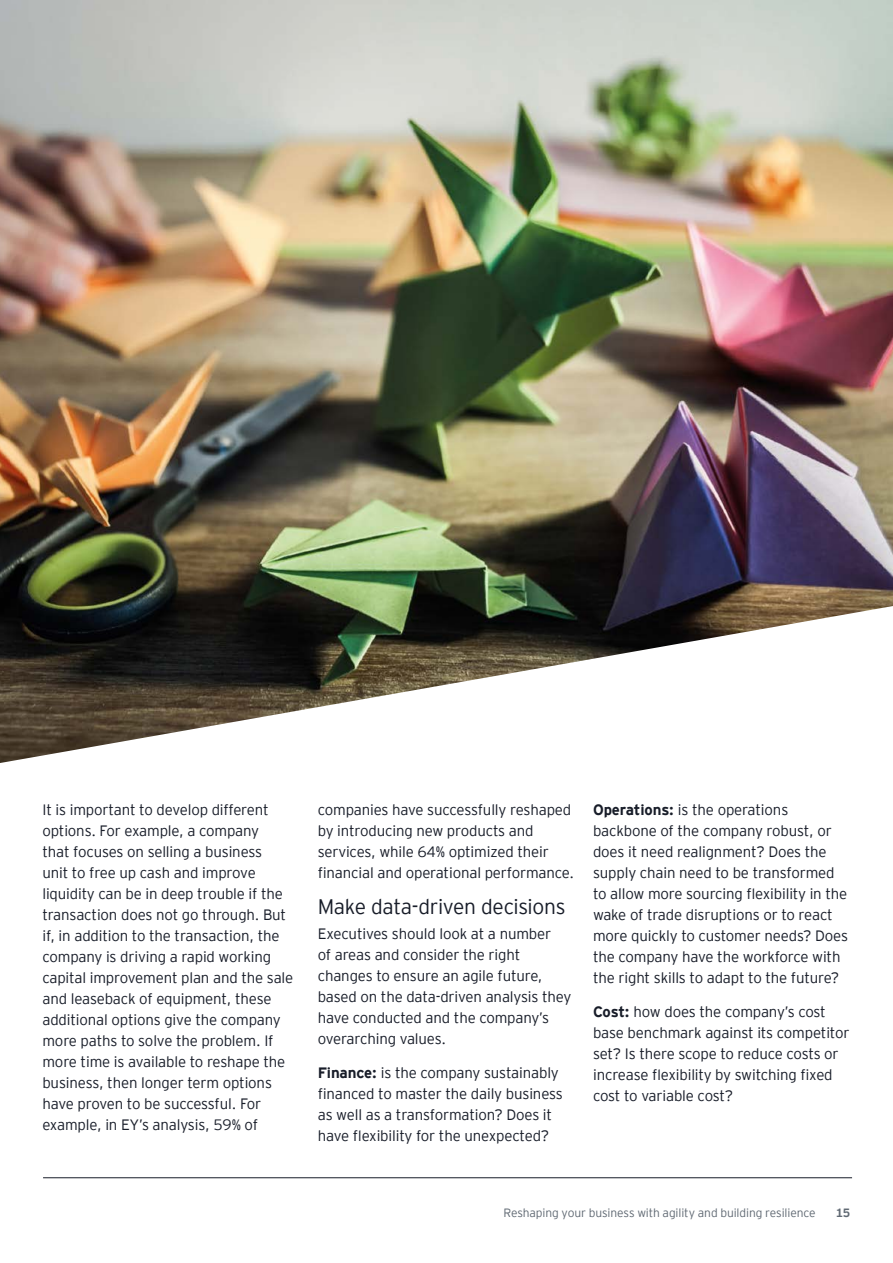
<style>
.page{position:relative;width:893px;height:1263px;background:#fff}
.page>*{position:absolute;margin:0;border:0;box-sizing:border-box;transform-origin:0 0}
.t1{font:300 21px "EY Interstate";letter-spacing:-.02em;color:#181d29}
.t2{font:300 15px/21px "EY Interstate";letter-spacing:-.01em;color:#181d29}
.t3{font:300 12px "EY Interstate";letter-spacing:-.01em;color:#606973}
.t4{font:700 12px "EY Interstate";color:#606973}
.s1{font-weight:700}
</style>
<div class="page">
<img style="left:0;top:0;width:893px;height:763px">
<hr style="left:43px;top:1177px;width:809px;height:1px;background:#181d29">
<p class="t2" style="left:42px;top:798px;width:252px">It is important to develop different options. For example, a company<br>that focuses on selling a business<br>unit to free up cash and improve liquidity can be in deep trouble if the transaction does not go through. But if, in addition to the transaction, the company is driving a rapid working capital improvement plan and the sale and leaseback of equipment, these additional options give the company more paths to solve the problem. If more time is available to reshape the business, then longer term options have proven to be successful. For example, in EY’s analysis, 59% of</p>
<p class="t2" style="left:318px;top:798px;width:258px">companies have successfully reshaped by introducing new products and services, while 64% optimized their financial and operational performance.</p>
<h1 class="t1" style="left:318px;top:891px;width:249px">Make data-driven decisions</h1>
<p class="t2" style="left:318px;top:922px;width:255px">Executives should look at a number<br>of areas and consider the right changes to ensure an agile future, based on the data-driven analysis they have conducted and the company’s overarching values.</p>
<p class="t2" style="left:318px;top:1061px;width:247px"><span class="s1">Finance:</span> is the company sustainably financed to master the daily business as well as a transformation? Does it have flexibility for the unexpected?</p>
<p class="t2" style="left:593px;top:798px;width:256px"><span class="s1">Operations:</span> is the operations backbone of the company robust, or does it need realignment? Does the supply chain need to be transformed to allow more sourcing flexibility in the wake of trade disruptions or to react more quickly to customer needs? Does the company have the workforce with the right skills to adapt to the future?</p>
<p class="t2" style="left:593px;top:1000px;width:258px"><span class="s1">Cost:</span> how does the company’s cost base benchmark against its competitor set? Is there scope to reduce costs or increase flexibility by switching fixed cost to variable cost?</p>
<p class="t3" style="left:503px;top:1204px;width:314px">Reshaping your business with agility and building resilience</p>
<p class="t4" style="left:836px;top:1204px;width:16px">15</p>
</div>
